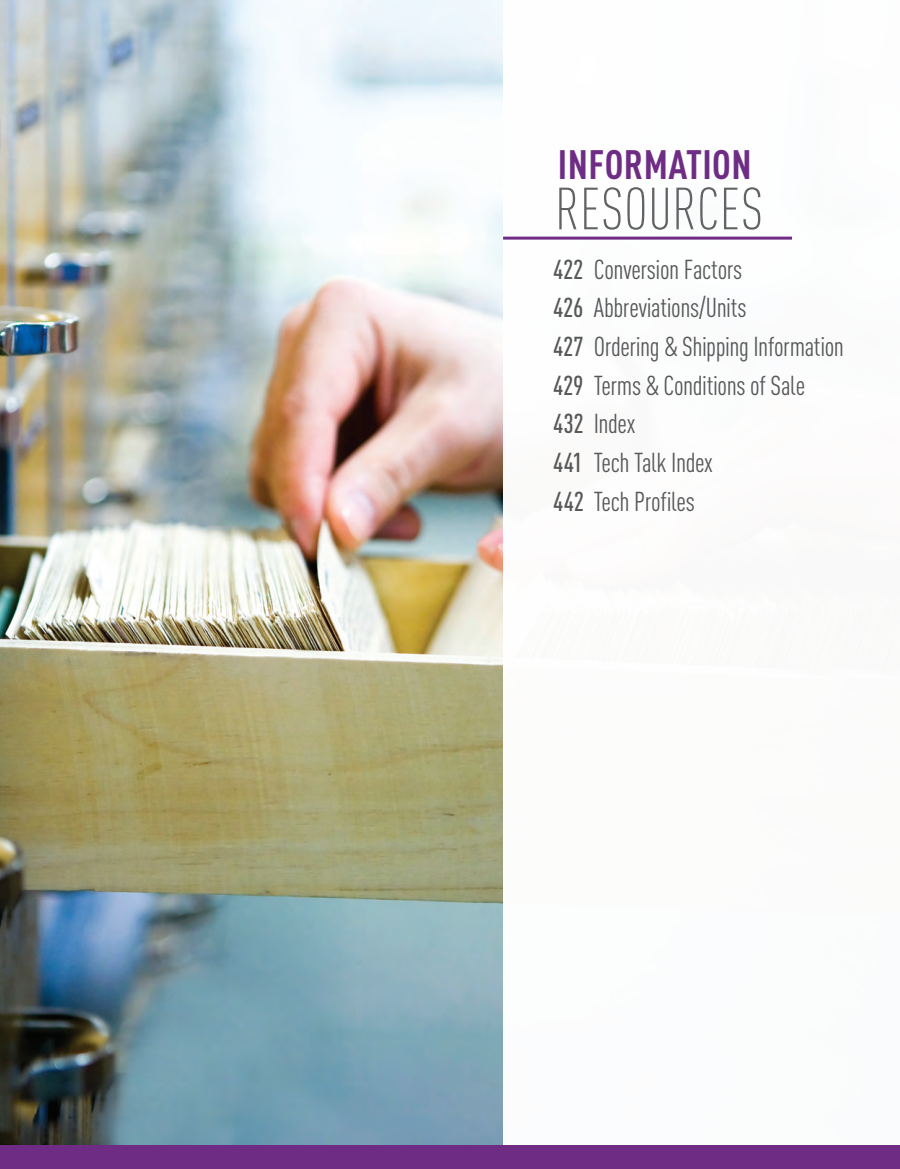
<style>
.page{position:relative;width:900px;height:1169px;background:#fff}
.page>*{position:absolute;margin:0;border:0;box-sizing:border-box;transform-origin:0 0}
.t1{font:300 condensed 58.5px "DIN Pro";letter-spacing:.01em;color:#636366}
.t2{font:700 condensed 40.5px "DIN Pro";letter-spacing:.01em;color:#6f2c85}
.t3{font:condensed 27px/38.7px "DIN Pro";letter-spacing:-.015em;color:#57585a}
.s1{font-weight:500}
</style>
<div class="page">
<img style="left:0;top:0;width:503px;height:1144px">
<hr style="left:503px;top:237px;width:289px;height:3px;background:#6f2c85">
<div style="left:0;top:1144px;width:899px;height:24px;background:#6f2c85"></div>
<h2 class="t2" style="left:558px;top:134px;width:195px">INFORMATION</h2>
<h1 class="t1" style="left:555px;top:167px;width:209px">RESOURCES</h1>
<p class="t3" style="left:553px;top:248px;width:292px"><span class="s1">422</span> Conversion Factors<br><span class="s1">426</span> Abbreviations/Units<br><span class="s1">427</span> Ordering &amp; Shipping Information<br><span class="s1">429</span> Terms &amp; Conditions of Sale<br><span class="s1">432</span> Index<br><span class="s1">441</span> Tech Talk Index<br><span class="s1">442</span> Tech Profiles</p>
</div>
